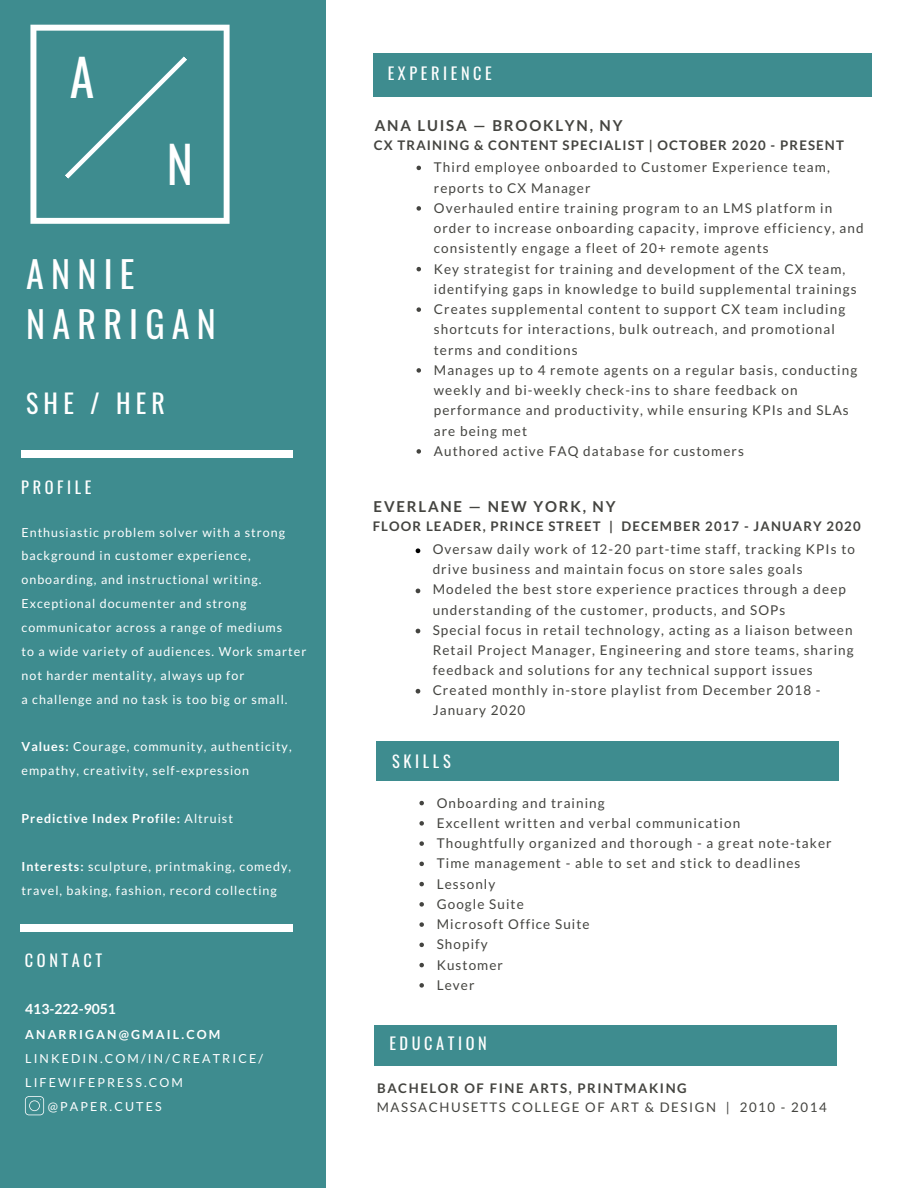
<style>
.page{position:relative;width:918px;height:1188px;background:#fff}
.page>*{position:absolute;margin:0;border:0;box-sizing:border-box;transform-origin:0 0}
.t1{font:49.8px "Oswald";color:#fff}
.t2{font:36.15px "Oswald";letter-spacing:.2em;color:#fff}
.t3{font:25.95px "Oswald";letter-spacing:.2em;color:#fff}
.t4{font:16.35px "Oswald";letter-spacing:.22em;color:#fff}
.t5{font:700 15px "Lato";letter-spacing:.12em;color:#444440}
.t6{font:700 13.95px "Lato";color:#fff}
.t7{font:13.5px/20.2px "Lato";letter-spacing:.08em;color:#444440}
.t8{font:700 13.2px "Lato";letter-spacing:.085em;color:#444440}
.t9{font:13.2px "Lato";letter-spacing:.12em;color:#444440}
.t10{font:700 13.2px "Lato";letter-spacing:.12em;color:#444440}
.t11{font:12.45px/23.9px "Lato";letter-spacing:.08em;color:#fff}
.t12{font:12.45px "Lato";letter-spacing:.17em;color:#fff}
.t13{font:700 12.45px "Lato";letter-spacing:.08em;color:#fff}
.t14{font:700 12.45px "Lato";letter-spacing:.17em;color:#fff}
.s1{font-weight:700}
.s2{font-weight:400}
</style>
<div class="page">
<div style="left:0;top:0;width:326px;height:1188px;background:#3e8c8f"></div>
<div style="left:373px;top:53px;width:498px;height:43px;background:#3e8c8f"></div>
<div style="left:374px;top:1026px;width:462px;height:39px;background:#3e8c8f"></div>
<svg style="left:30px;top:25px;width:200px;height:199px"></svg>
<div style="left:377px;top:741px;width:462px;height:40px;background:#3e8c8f"></div>
<svg style="left:25px;top:1096px;width:19px;height:19px"></svg>
<svg style="left:417px;top:166px;width:4px;height:4px"></svg>
<svg style="left:417px;top:206px;width:4px;height:5px"></svg>
<svg style="left:417px;top:267px;width:4px;height:4px"></svg>
<svg style="left:417px;top:307px;width:4px;height:5px"></svg>
<svg style="left:417px;top:368px;width:4px;height:5px"></svg>
<svg style="left:417px;top:449px;width:4px;height:5px"></svg>
<svg style="left:416px;top:548px;width:4px;height:5px"></svg>
<svg style="left:416px;top:589px;width:4px;height:4px"></svg>
<svg style="left:416px;top:629px;width:4px;height:4px"></svg>
<svg style="left:416px;top:689px;width:4px;height:5px"></svg>
<svg style="left:419px;top:801px;width:5px;height:4px"></svg>
<svg style="left:419px;top:821px;width:5px;height:5px"></svg>
<svg style="left:419px;top:841px;width:5px;height:5px"></svg>
<svg style="left:419px;top:862px;width:5px;height:4px"></svg>
<svg style="left:419px;top:882px;width:5px;height:4px"></svg>
<svg style="left:419px;top:902px;width:5px;height:5px"></svg>
<svg style="left:419px;top:922px;width:5px;height:5px"></svg>
<svg style="left:419px;top:943px;width:5px;height:4px"></svg>
<svg style="left:419px;top:963px;width:5px;height:4px"></svg>
<svg style="left:419px;top:983px;width:5px;height:5px"></svg>
<div style="left:21px;top:451px;width:271px;height:7px;background:#fff"></div>
<div style="left:20px;top:925px;width:272px;height:6px;background:#fff"></div>
<p class="t1" style="left:70px;top:38px;width:26px">A</p>
<p class="t1" style="left:167px;top:125px;width:28px">N</p>
<p class="t2" style="left:26px;top:246px;width:110px">ANNIE</p>
<p class="t2" style="left:26px;top:296px;width:191px">NARRIGAN</p>
<p class="t3" style="left:26px;top:383px;width:140px">SHE / HER</p>
<p class="t4" style="left:21px;top:475px;width:72px">PROFILE</p>
<p class="t11" style="left:22px;top:520px;width:265px">Enthusiastic problem solver with a strong background in customer experience, onboarding, and instructional writing.<br>Exceptional documenter and strong communicator across a range of mediums</p>
<p class="t11" style="left:22px;top:639px;width:286px">to a wide variety of audiences. Work smarter not harder mentality, always up for</p>
<p class="t11" style="left:22px;top:687px;width:267px">a challenge and no task is too big or small.</p>
<p class="t11" style="left:22px;top:735px;width:272px"><span class="s1">Values:</span> Courage, community, authenticity, empathy, creativity, self-expression</p>
<p class="t13" style="left:22px;top:811px;width:213px">Predictive Index Profile: <span class="s2">Altruist</span></p>
<p class="t11" style="left:22px;top:854px;width:271px"><span class="s1">Interests:</span> sculpture, printmaking, comedy, travel, baking, fashion, record collecting</p>
<p class="t4" style="left:25px;top:948px;width:79px">CONTACT</p>
<p class="t6" style="left:25px;top:1000px;width:92px">413-222-9051</p>
<p class="t14" style="left:25px;top:1027px;width:197px">ANARRIGAN@GMAIL.COM</p>
<p class="t12" style="left:25px;top:1051px;width:239px">LINKEDIN.COM/IN/CREATRICE/</p>
<p class="t12" style="left:25px;top:1075px;width:159px">LIFEWIFEPRESS.COM</p>
<p class="t12" style="left:48px;top:1098px;width:115px">@PAPER.CUTES</p>
<p class="t4" style="left:388px;top:60px;width:106px">EXPERIENCE</p>
<p class="t5" style="left:375px;top:116px;width:249px">ANA LUISA — BROOKLYN, NY</p>
<p class="t8" style="left:374px;top:137px;width:472px">CX TRAINING &amp; CONTENT SPECIALIST | OCTOBER 2020 - PRESENT</p>
<p class="t7" style="left:434px;top:157px;width:398px">Third employee onboarded to Customer Experience team, reports to CX Manager</p>
<p class="t7" style="left:434px;top:198px;width:431px">Overhauled entire training program to an LMS platform in order to increase onboarding capacity, improve efficiency, and consistently engage a fleet of 20+ remote agents</p>
<p class="t7" style="left:434px;top:258px;width:424px">Key strategist for training and development of the CX team, identifying gaps in knowledge to build supplemental trainings</p>
<p class="t7" style="left:434px;top:299px;width:413px">Creates supplemental content to support CX team including shortcuts for interactions, bulk outreach, and promotional terms and conditions</p>
<p class="t7" style="left:434px;top:360px;width:425px">Manages up to 4 remote agents on a regular basis, conducting weekly and bi-weekly check-ins to share feedback on performance and productivity, while ensuring KPIs and SLAs are being met</p>
<p class="t7" style="left:434px;top:441px;width:312px">Authored active FAQ database for customers</p>
<p class="t5" style="left:374px;top:498px;width:243px">EVERLANE — NEW YORK, NY</p>
<p class="t8" style="left:373px;top:518px;width:490px">FLOOR LEADER, PRINCE STREET | DECEMBER 2017 - JANUARY 2020</p>
<p class="t7" style="left:433px;top:539px;width:424px">Oversaw daily work of 12-20 part-time staff, tracking KPIs to drive business and maintain focus on store sales goals</p>
<p class="t7" style="left:433px;top:579px;width:415px">Modeled the best store experience practices through a deep understanding of the customer, products, and SOPs</p>
<p class="t7" style="left:433px;top:619px;width:423px;text-align:justify">Special focus in retail technology, acting as a liaison between Retail Project Manager, Engineering and store teams, sharing feedback and solutions for any technical support issues</p>
<p class="t7" style="left:433px;top:679px;width:389px">Created monthly in-store playlist from December 2018 -<br>January 2020</p>
<p class="t4" style="left:392px;top:748px;width:60px">SKILLS</p>
<p class="t7" style="left:437px;top:792px;width:170px">Onboarding and training</p>
<p class="t7" style="left:437px;top:813px;width:305px">Excellent written and verbal communication</p>
<p class="t7" style="left:437px;top:833px;width:396px">Thoughtfully organized and thorough - a great note-taker</p>
<p class="t7" style="left:437px;top:853px;width:365px">Time management - able to set and stick to deadlines</p>
<p class="t7" style="left:437px;top:873px;width:60px">Lessonly</p>
<p class="t7" style="left:437px;top:894px;width:89px">Google Suite</p>
<p class="t7" style="left:437px;top:914px;width:154px">Microsoft Office Suite</p>
<p class="t7" style="left:437px;top:934px;width:53px">Shopify</p>
<p class="t7" style="left:437px;top:954px;width:68px">Kustomer</p>
<p class="t7" style="left:437px;top:975px;width:39px">Lever</p>
<p class="t4" style="left:389px;top:1031px;width:99px">EDUCATION</p>
<p class="t10" style="left:377px;top:1080px;width:311px">BACHELOR OF FINE ARTS, PRINTMAKING</p>
<p class="t9" style="left:377px;top:1099px;width:451px">MASSACHUSETTS COLLEGE OF ART &amp; DESIGN | 2010 - 2014</p>
</div>
